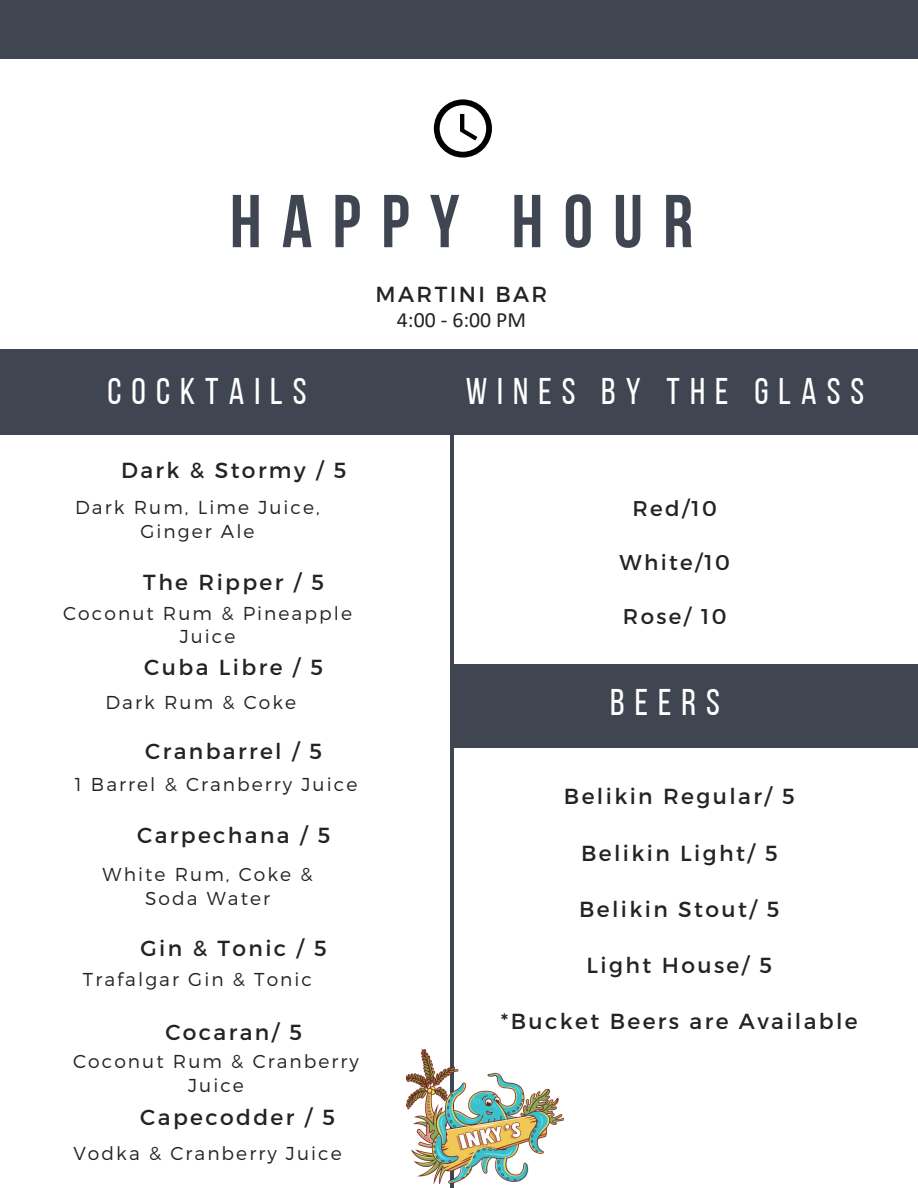
<style>
.page{position:relative;width:918px;height:1188px;background:#fff}
.page>*{position:absolute;margin:0;border:0;box-sizing:border-box;transform-origin:0 0}
.t1{font:700 74.7px "Bebas Neue";letter-spacing:.27em;color:#3f4651}
.t2{font:37.05px "Bebas Neue";letter-spacing:.27em;color:#fff}
.t3{font:21.75px "Montserrat";letter-spacing:.11em;color:#232323}
.t4{font:21.75px "Calibri";color:#232323}
.t5{font:21.3px "Montserrat";letter-spacing:.11em;color:#232323}
.t6{font:300 18.6px/23.7px "Montserrat";letter-spacing:.11em;color:#232323;text-align:center}
</style>
<div class="page">
<div style="left:0;top:349px;width:918px;height:86px;background:#3f4651"></div>
<hr style="left:450px;top:350px;width:4px;height:838px;background:#3f4651">
<div style="left:0;top:0;width:918px;height:58px;background:#3f4651"></div>
<svg style="left:434px;top:99px;width:58px;height:59px"></svg>
<div style="left:450px;top:664px;width:468px;height:83px;background:#3f4651"></div>
<img style="left:406px;top:1050px;width:158px;height:134px">
<h1 class="t1" style="left:230px;top:191px;width:465px">HAPPY HOUR</h1>
<p class="t3" style="left:376px;top:280px;width:173px">MARTINI BAR</p>
<p class="t4" style="left:397px;top:305px;width:131px">4:00 - 6:00 PM</p>
<h2 class="t2" style="left:108px;top:377px;width:201px">COCKTAILS</h2>
<p class="t3" style="left:121px;top:456px;width:227px">Dark &amp; Stormy / 5</p>
<p class="t6" style="left:75px;top:495px;width:246px">Dark Rum, Lime Juice,<br>Ginger Ale</p>
<p class="t3" style="left:143px;top:568px;width:182px">The Ripper / 5</p>
<p class="t6" style="left:63px;top:600px;width:290px">Coconut Rum &amp; Pineapple<br>Juice</p>
<p class="t3" style="left:144px;top:653px;width:180px">Cuba Libre / 5</p>
<p class="t6" style="left:106px;top:690px;width:192px">Dark Rum &amp; Coke</p>
<p class="t3" style="left:145px;top:737px;width:179px">Cranbarrel / 5</p>
<p class="t6" style="left:75px;top:772px;width:284px">1 Barrel &amp; Cranberry Juice</p>
<p class="t3" style="left:137px;top:821px;width:195px">Carpechana / 5</p>
<p class="t6" style="left:103px;top:862px;width:211px">White Rum, Coke &amp;<br>Soda Water</p>
<p class="t3" style="left:141px;top:934px;width:188px">Gin &amp; Tonic / 5</p>
<p class="t6" style="left:83px;top:967px;width:231px">Trafalgar Gin &amp; Tonic</p>
<p class="t3" style="left:165px;top:1018px;width:138px">Cocaran/ 5</p>
<p class="t6" style="left:73px;top:1049px;width:287px">Coconut Rum &amp; Cranberry<br>Juice</p>
<p class="t3" style="left:140px;top:1103px;width:196px">Capecodder / 5</p>
<p class="t6" style="left:74px;top:1141px;width:270px">Vodka &amp; Cranberry Juice</p>
<h2 class="t2" style="left:466px;top:377px;width:400px">WINES BY THE GLASS</h2>
<p class="t5" style="left:633px;top:494px;width:86px">Red/10</p>
<p class="t5" style="left:620px;top:548px;width:112px">White/10</p>
<p class="t5" style="left:623px;top:602px;width:105px">Rose/ 10</p>
<h2 class="t2" style="left:610px;top:687px;width:111px">BEERS</h2>
<p class="t3" style="left:564px;top:782px;width:232px">Belikin Regular/ 5</p>
<p class="t3" style="left:581px;top:839px;width:198px">Belikin Light/ 5</p>
<p class="t3" style="left:579px;top:895px;width:202px">Belikin Stout/ 5</p>
<p class="t3" style="left:587px;top:951px;width:187px">Light House/ 5</p>
<p class="t3" style="left:501px;top:1007px;width:358px">*Bucket Beers are Available</p>
</div>
